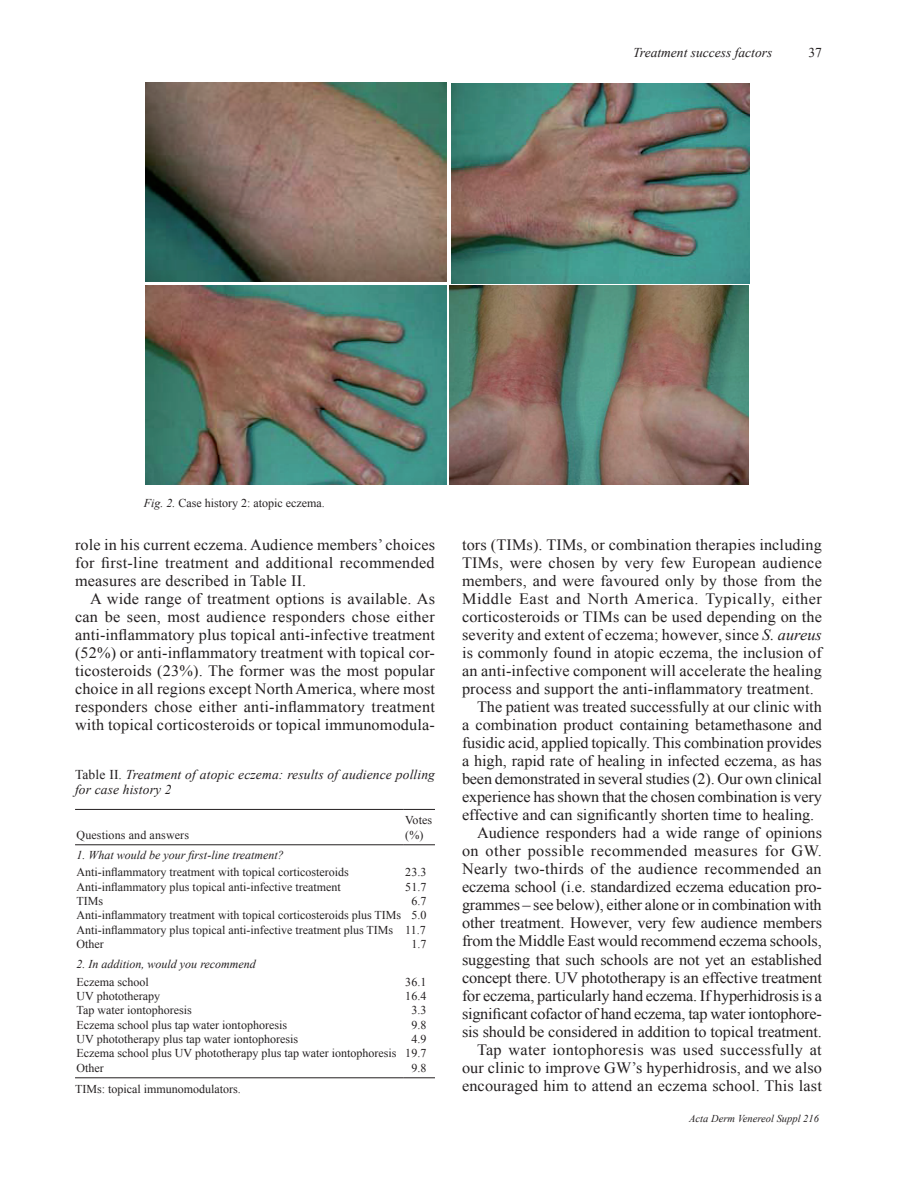
<style>
.page{position:relative;width:897px;height:1196px;background:#fff}
.page>*{position:absolute;margin:0;border:0;box-sizing:border-box;transform-origin:0 0}
.t1{font:15.75px/18px "Times New Roman";letter-spacing:.005em;color:#231f20;text-align:justify}
.t2{font:15.75px "Times New Roman";letter-spacing:-.015em;color:#231f20}
.t3{font:15.75px "Times New Roman";letter-spacing:.035em;color:#231f20}
.t4{font:15.75px "Times New Roman";letter-spacing:.025em;color:#231f20}
.t5{font:italic 13.5px/15px "Times New Roman";letter-spacing:.01em;color:#231f20}
.t6{font:13.5px "Times New Roman";color:#231f20}
.t7{font:12px/14.2px "Times New Roman";color:#231f20;text-align:justify}
.t8{font:italic 12px "Times New Roman";color:#231f20}
.t9{font:italic 10.5px "Times New Roman";color:#231f20}
.s1{font-style:italic}
.s2{font-style:normal}
</style>
<div class="page">
<img style="left:451px;top:84px;width:298px;height:199px">
<img style="left:146px;top:285px;width:300px;height:199px">
<img style="left:146px;top:82px;width:300px;height:200px">
<img style="left:450px;top:285px;width:298px;height:199px">
<hr style="left:75px;top:1077px;width:328px;height:1px;background:#231f20">
<hr style="left:403px;top:1077px;width:32px;height:1px;background:#231f20">
<hr style="left:75px;top:808px;width:328px;height:1px;background:#231f20">
<hr style="left:403px;top:808px;width:32px;height:1px;background:#231f20">
<hr style="left:75px;top:844px;width:328px;height:1px;background:#231f20">
<hr style="left:403px;top:844px;width:32px;height:1px;background:#231f20">
<p class="t5" style="left:633px;top:44px;width:140px">Treatment success factors</p>
<p class="t6" style="left:808px;top:43px;width:15px">37</p>
<p class="t7" style="left:144px;top:495px;width:182px"><span class="s1">Fig. 2.</span> Case history 2: atopic eczema.</p>
<p class="t1" style="left:75px;top:535px;width:361px">role in his current eczema. Audience members’ choices for first-line treatment and additional recommended measures are described in Table II.</p>
<p class="t1" style="left:75px;top:589px;width:361px;text-indent:15px">A wide range of treatment options is available. As can be seen, most audience responders chose either anti-inflammatory plus topical anti-infective treatment (52%) or anti-inflammatory treatment with topical cor&shy;ticosteroids (23%). The former was the most popular choice in all regions except North America, where most responders chose either anti-inflammatory treatment with topical corticosteroids or topical immunomodula-</p>
<p class="t5" style="left:75px;top:766px;width:361px"><span class="s2">Table II.</span> Treatment of atopic eczema: results of audience polling for case history 2</p>
<p class="t7" style="left:76px;top:827px;width:114px">Questions and answers</p>
<p class="t7" style="left:405px;top:811px;width:28px;line-height:15px">Votes (%)</p>
<p class="t8" style="left:76px;top:846px;width:209px">1. What would be your first-line treatment?</p>
<p class="t7" style="left:76px;top:864px;width:273px">Anti-inflammatory treatment with topical corticosteroids</p>
<p class="t7" style="left:405px;top:864px;width:22px">23.3</p>
<p class="t7" style="left:76px;top:879px;width:265px">Anti-inflammatory plus topical anti-infective treatment</p>
<p class="t7" style="left:405px;top:879px;width:22px">51.7</p>
<p class="t7" style="left:76px;top:893px;width:28px">TIMs</p>
<p class="t7" style="left:76px;top:893px;width:351px;text-indent:334px">6.7<br>Anti-inflammatory treatment with topical corticosteroids plus TIMs 5.0<br>Anti-inflammatory plus topical anti-infective treatment plus TIMs 11.7<br>Other</p>
<p class="t7" style="left:411px;top:936px;width:16px">1.7</p>
<p class="t8" style="left:76px;top:955px;width:181px">2. In addition, would you recommend</p>
<p class="t7" style="left:76px;top:974px;width:74px">Eczema school</p>
<p class="t7" style="left:405px;top:974px;width:22px">36.1</p>
<p class="t7" style="left:76px;top:988px;width:85px">UV phototherapy</p>
<p class="t7" style="left:405px;top:988px;width:22px">16.4</p>
<p class="t7" style="left:76px;top:1002px;width:117px">Tap water iontophoresis</p>
<p class="t7" style="left:411px;top:1002px;width:16px">3.3</p>
<p class="t7" style="left:76px;top:1017px;width:212px">Eczema school plus tap water iontophoresis</p>
<p class="t7" style="left:411px;top:1017px;width:16px">9.8</p>
<p class="t7" style="left:76px;top:1031px;width:223px">UV phototherapy plus tap water iontophoresis</p>
<p class="t7" style="left:76px;top:1031px;width:351px;text-indent:334px">4.9<br>Eczema school plus UV phototherapy plus tap water iontophoresis 19.7<br>Other</p>
<p class="t7" style="left:411px;top:1060px;width:16px">9.8</p>
<p class="t7" style="left:75px;top:1081px;width:167px">TIMs: topical immunomodulators.</p>
<p class="t1" style="left:462px;top:535px;width:361px">tors (TIMs). TIMs, or combination therapies including</p>
<p class="t1" style="left:462px;top:553px;width:361px">TIMs, were chosen by very few European audience</p>
<p class="t1" style="left:462px;top:571px;width:361px">members, and were favoured only by those from the</p>
<p class="t3" style="left:462px;top:588px;width:361px">Middle East and North America. Typically, either</p>
<p class="t1" style="left:462px;top:607px;width:361px">corticosteroids or TIMs can be used depending on the</p>
<p class="t1" style="left:462px;top:625px;width:361px">severity and extent of eczema; however, since <span class="s1">S. aureus</span></p>
<p class="t1" style="left:462px;top:643px;width:361px">is commonly found in atopic eczema, the inclusion of</p>
<p class="t1" style="left:462px;top:661px;width:361px">an anti-infective component will accelerate the healing</p>
<p class="t1" style="left:462px;top:679px;width:353px">process and support the anti-inflammatory treatment.</p>
<p class="t1" style="left:477px;top:697px;width:346px">The patient was treated successfully at our clinic with</p>
<p class="t1" style="left:462px;top:715px;width:361px">a combination product containing betamethasone and</p>
<p class="t1" style="left:462px;top:733px;width:361px">fusidic acid, applied topically. This combination provides</p>
<p class="t1" style="left:462px;top:751px;width:361px">a high, rapid rate of healing in infected eczema, as has</p>
<p class="t1" style="left:462px;top:769px;width:361px">been demonstrated in several studies (2). Our own clinical</p>
<p class="t1" style="left:462px;top:787px;width:361px">experience has shown that the chosen combination is very</p>
<p class="t1" style="left:462px;top:805px;width:354px">effective and can significantly shorten time to healing.</p>
<p class="t1" style="left:477px;top:823px;width:346px">Audience responders had a wide range of opinions</p>
<p class="t4" style="left:462px;top:840px;width:361px">on other possible recommended measures for GW.</p>
<p class="t1" style="left:462px;top:859px;width:361px">Nearly two-thirds of the audience recommended an</p>
<p class="t1" style="left:462px;top:877px;width:361px">eczema school (i.e. standardized eczema education pro-</p>
<p class="t2" style="left:462px;top:894px;width:361px">grammes – see below), either alone or in combination with</p>
<p class="t1" style="left:462px;top:913px;width:361px">other treatment. However, very few audience members</p>
<p class="t1" style="left:462px;top:931px;width:361px">from the Middle East would recommend eczema schools,</p>
<p class="t1" style="left:462px;top:949px;width:361px">suggesting that such schools are not yet an established</p>
<p class="t1" style="left:462px;top:967px;width:361px">concept there. UV phototherapy is an effective treatment</p>
<p class="t2" style="left:462px;top:984px;width:361px">for eczema, particularly hand eczema. If hyperhidrosis is a</p>
<p class="t2" style="left:462px;top:1002px;width:361px">significant cofactor of hand eczema, tap water iontophore-</p>
<p class="t1" style="left:462px;top:1021px;width:361px">sis should be considered in addition to topical treatment.</p>
<p class="t1" style="left:477px;top:1039px;width:346px">Tap water iontophoresis was used successfully at</p>
<p class="t1" style="left:462px;top:1057px;width:361px">our clinic to improve GW’s hyperhidrosis, and we also</p>
<p class="t1" style="left:462px;top:1075px;width:361px">encouraged him to attend an eczema school. This last</p>
<p class="t9" style="left:689px;top:1110px;width:131px">Acta Derm Venereol Suppl 216</p>
</div>
